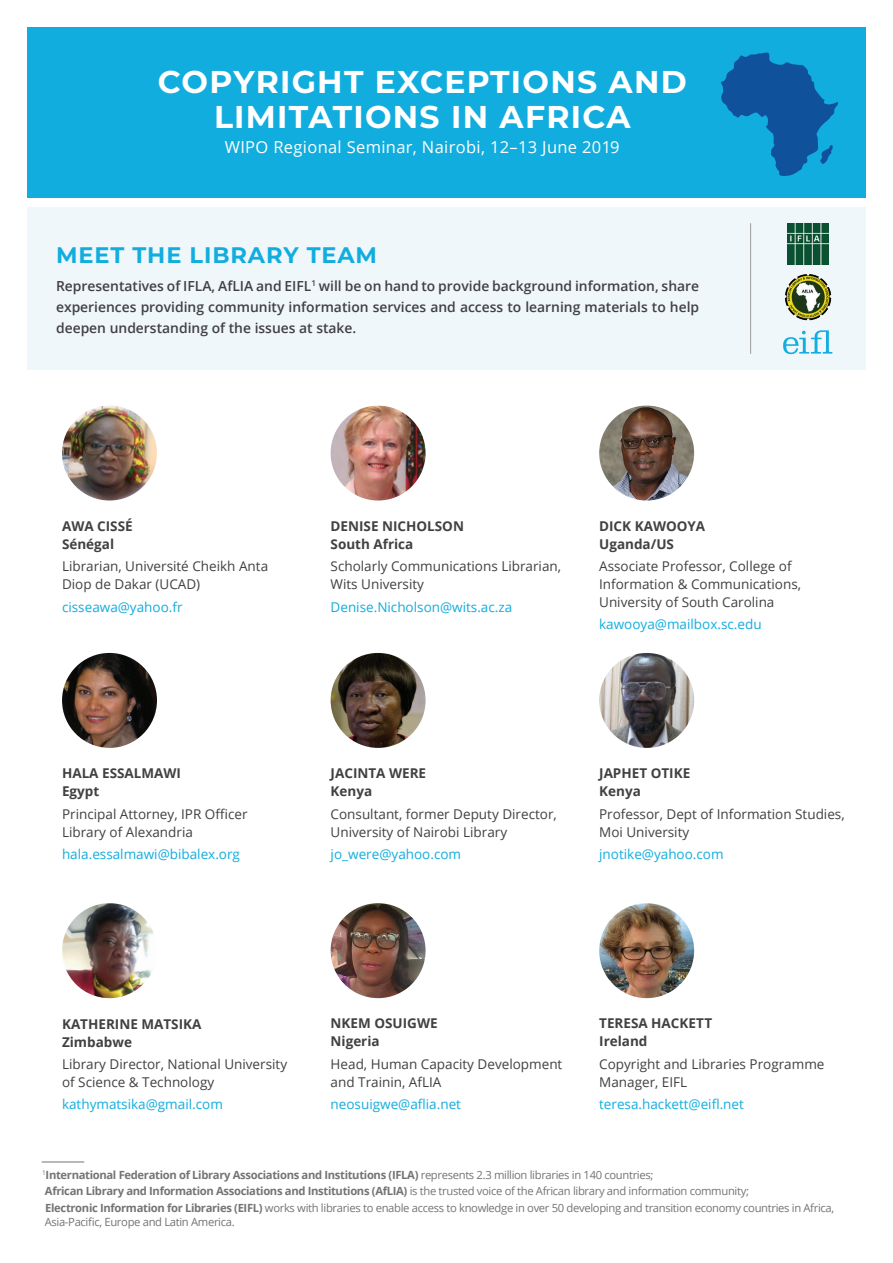
<style>
.page{position:relative;width:893px;height:1263px;background:#fff}
.page>*{position:absolute;margin:0;border:0;box-sizing:border-box;transform-origin:0 0}
.t1{font:700 31.5px/34.5px "Montserrat";letter-spacing:.04em;color:#fff;text-align:center}
.t2{font:700 22.5px "Montserrat";letter-spacing:.04em;color:#11adde}
.t3{font:16.5px "Open Sans";letter-spacing:.02em;color:#fff}
.t4{font:600 13.8px/21px "Open Sans";color:#414042;text-align:justify}
.t5{font:13.5px/18px "Open Sans";color:#414042}
.t6{font:13.5px "Open Sans";color:#11adde}
.t7{font:700 13.5px/18px "Open Sans";color:#414042}
.t8{font:11.25px/16.8px "Open Sans";letter-spacing:-.03em;color:#747474}
.s1{font-weight:700}
</style>
<div class="page">
<div style="left:27px;top:27px;width:839px;height:170px;background:#11adde"></div>
<div style="left:27px;top:207px;width:839px;height:163px;background:#eff7fb"></div>
<svg style="left:721px;top:52px;width:117px;height:124px"></svg>
<hr style="left:42px;top:1162px;width:42px;height:1px;background:#747474">
<svg style="left:783px;top:330px;width:49px;height:24px"></svg>
<img style="left:784px;top:274px;width:48px;height:46px">
<img style="left:787px;top:223px;width:41px;height:42px">
<hr style="left:750px;top:223px;width:1px;height:131px;background:#9d9e9d">
<img style="left:62px;top:406px;width:95px;height:94px;border-radius:47px">
<img style="left:331px;top:406px;width:95px;height:94px;border-radius:47px">
<img style="left:599px;top:406px;width:95px;height:94px;border-radius:47px">
<img style="left:62px;top:653px;width:95px;height:95px;border-radius:47px">
<img style="left:331px;top:653px;width:95px;height:95px;border-radius:47px">
<img style="left:599px;top:653px;width:95px;height:95px;border-radius:47px">
<img style="left:62px;top:903px;width:95px;height:95px;border-radius:47px">
<img style="left:331px;top:903px;width:95px;height:95px;border-radius:47px">
<img style="left:599px;top:903px;width:95px;height:95px;border-radius:47px">
<h1 class="t1" style="left:158px;top:63px;width:531px">COPYRIGHT EXCEPTIONS AND<br>LIMITATIONS IN AFRICA</h1>
<p class="t3" style="left:225px;top:136px;width:396px">WIPO Regional Seminar, Nairobi, 12–13 June 2019</p>
<h2 class="t2" style="left:56px;top:239px;width:323px">MEET THE LIBRARY TEAM</h2>
<p class="t4" style="left:56px;top:275px;width:645px">Representatives of IFLA, AfLIA and EIFL<sup>1</sup> will be on hand to provide background information, share experiences providing community information services and access to learning materials to help deepen understanding of the issues at stake.</p>
<p class="t7" style="left:62px;top:517px;width:72px">AWA CISSÉ<br>Sénégal</p>
<p class="t5" style="left:62px;top:557px;width:208px">Librarian, Université Cheikh Anta<br>Diop de Dakar (UCAD)</p>
<p class="t6" style="left:62px;top:597px;width:122px">cisseawa@yahoo.fr</p>
<p class="t7" style="left:62px;top:764px;width:121px">HALA ESSALMAWI<br>Egypt</p>
<p class="t5" style="left:62px;top:804px;width:187px">Principal Attorney, IPR Officer<br>Library of Alexandria</p>
<p class="t6" style="left:62px;top:845px;width:179px">hala.essalmawi@bibalex.org</p>
<p class="t7" style="left:331px;top:517px;width:135px">DENISE NICHOLSON<br>South Africa</p>
<p class="t5" style="left:331px;top:557px;width:232px">Scholarly Communications Librarian,<br>Wits University</p>
<p class="t6" style="left:331px;top:597px;width:183px">Denise.Nicholson@wits.ac.za</p>
<p class="t7" style="left:599px;top:517px;width:108px">DICK KAWOOYA<br>Uganda/US</p>
<p class="t5" style="left:599px;top:557px;width:203px">Associate Professor, College of<br>Information &amp; Communications,<br>University of South Carolina</p>
<p class="t6" style="left:599px;top:615px;width:164px">kawooya@mailbox.sc.edu</p>
<p class="t7" style="left:331px;top:764px;width:97px">JACINTA WERE<br>Kenya</p>
<p class="t5" style="left:331px;top:804px;width:228px">Consultant, former Deputy Director,<br>University of Nairobi Library</p>
<p class="t6" style="left:331px;top:845px;width:132px">jo_were@yahoo.com</p>
<p class="t7" style="left:599px;top:764px;width:93px">JAPHET OTIKE<br>Kenya</p>
<p class="t5" style="left:599px;top:804px;width:247px">Professor, Dept of Information Studies,<br>Moi University</p>
<p class="t6" style="left:599px;top:845px;width:126px">jnotike@yahoo.com</p>
<p class="t7" style="left:62px;top:1014px;width:141px">KATHERINE MATSIKA<br>Zimbabwe</p>
<p class="t5" style="left:62px;top:1054px;width:227px">Library Director, National University of Science &amp; Technology</p>
<p class="t6" style="left:62px;top:1095px;width:162px">kathymatsika@gmail.com</p>
<p class="t7" style="left:331px;top:1014px;width:108px">NKEM OSUIGWE<br>Nigeria</p>
<p class="t5" style="left:331px;top:1054px;width:233px">Head, Human Capacity Development and Trainin, AfLIA</p>
<p class="t6" style="left:331px;top:1095px;width:132px">neosuigwe@aflia.net</p>
<p class="t7" style="left:599px;top:1014px;width:114px">TERESA HACKETT<br>Ireland</p>
<p class="t5" style="left:599px;top:1054px;width:227px">Copyright and Libraries Programme<br>Manager, EIFL</p>
<p class="t6" style="left:599px;top:1095px;width:146px">teresa.hackett@eifl.net</p>
<p class="t8" style="left:42px;top:1166px;width:794px"><sup>1</sup><span class="s1">International Federation of Library Associations and Institutions (IFLA)</span> represents 2.3 million libraries in 140 countries;<br><span class="s1">African Library and Information Associations and Institutions (AfLIA)</span> is the trusted voice of the African library and information community;<br><span class="s1">Electronic Information for Libraries (EIFL)</span> works with libraries to enable access to knowledge in over 50 developing and transition economy countries in Africa,</p>
<p class="t8" style="left:45px;top:1213px;width:191px">Asia-Pacific, Europe and Latin America.</p>
</div>
